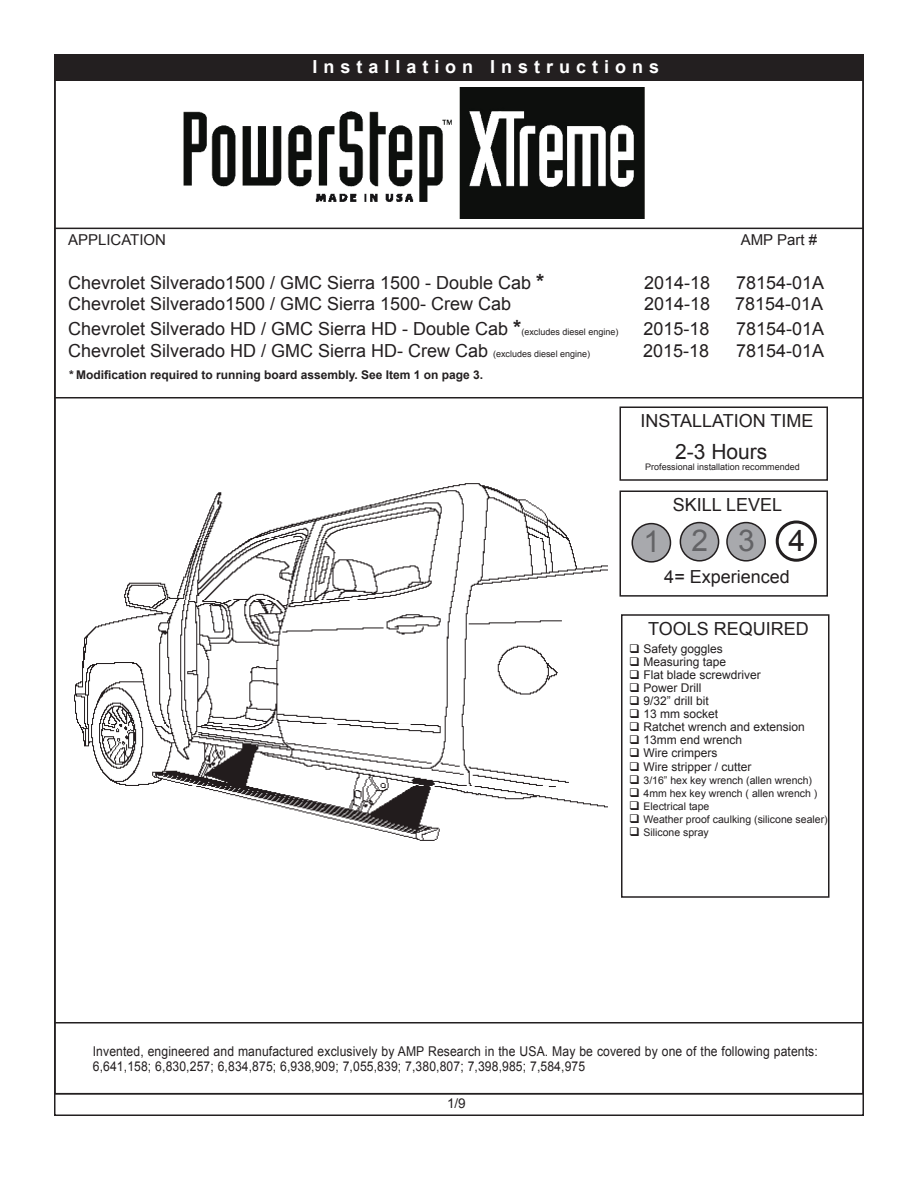
<style>
.page{position:relative;width:918px;height:1188px;background:#fff}
.page>*{position:absolute;margin:0;border:0;box-sizing:border-box;transform-origin:0 0}
.t1{font:30px "Arial";color:#636366}
.t2{font:21px "Arial";color:#231f20}
.t3{font:18px "Arial";color:#231f20}
.t4{font:700 18px "Arial";letter-spacing:.33em;color:#fff}
.t5{font:15px "Arial";color:#231f20}
.t6{font:13.5px/15px "Arial";letter-spacing:.01em;color:#231f20;scale:.9 1}
.t7{font:13.5px "Arial";letter-spacing:.01em;color:#231f20}
.t8{font:12px "Arial";color:#231f20}
.t9{font:700 12px "Arial";color:#231f20}
.t10{font:10.5px "Arial";color:#231f20}
.t11{font:9px "Arial";color:#231f20}
.s1{font-weight:700;font-size:21px}
.s2{font-size:9px}
.s3{font-style:italic}
.s4{color:#231f20}
</style>
<div class="page">
<div style="left:54px;top:55px;width:809px;height:26px;background:#231f20"></div>
<img style="left:74px;top:483px;width:534px;height:358px">
<div style="left:54px;top:54px;width:810px;height:27px;border:2px solid #231f20"></div>
<hr style="left:54px;top:228px;width:810px;height:1px;background:#231f20">
<hr style="left:54px;top:1022px;width:810px;height:2px;background:#231f20">
<hr style="left:54px;top:397px;width:810px;height:2px;background:#231f20">
<img style="left:183px;top:87px;width:461px;height:132px">
<div style="left:621px;top:614px;width:209px;height:284px;border:2px solid #231f20"></div>
<div style="left:620px;top:406px;width:208px;height:75px;border:2px solid #231f20"></div>
<div style="left:632px;top:524px;width:38px;height:38px;background:#a8a9ad;border-radius:50%"></div>
<div style="left:631px;top:523px;width:40px;height:40px;border:2px solid #231f20;border-radius:50%"></div>
<div style="left:680px;top:523px;width:39px;height:38px;background:#a8a9ad;border-radius:50%"></div>
<div style="left:680px;top:522px;width:39px;height:40px;border:2px solid #231f20;border-radius:50%"></div>
<div style="left:727px;top:523px;width:38px;height:38px;background:#a8a9ad;border-radius:50%"></div>
<div style="left:726px;top:522px;width:40px;height:40px;border:2px solid #231f20;border-radius:50%"></div>
<div style="left:776px;top:520px;width:41px;height:42px;border:3px solid #231f20;border-radius:50%"></div>
<div style="left:620px;top:490px;width:208px;height:107px;border:2px solid #231f20"></div>
<p class="t4" style="left:313px;top:54px;width:348px">Installation Instructions</p>
<p class="t5" style="left:68px;top:230px;width:100px">APPLICATION</p>
<p class="t5" style="left:741px;top:230px;width:78px">AMP Part #</p>
<p class="t3" style="left:68px;top:270px;width:478px">Chevrolet Silverado1500 / GMC Sierra 1500 - Double Cab <span class="s1">*</span></p>
<p class="t3" style="left:644px;top:270px;width:68px">2014-18</p>
<p class="t3" style="left:736px;top:270px;width:90px">78154-01A</p>
<p class="t3" style="left:68px;top:292px;width:445px">Chevrolet Silverado1500 / GMC Sierra 1500- Crew Cab</p>
<p class="t3" style="left:644px;top:292px;width:68px">2014-18</p>
<p class="t3" style="left:735px;top:292px;width:90px">78154-01A</p>
<p class="t3" style="left:68px;top:317px;width:455px">Chevrolet Silverado HD / GMC Sierra HD - Double Cab <span class="s1">*</span></p>
<p class="t11" style="left:521px;top:326px;width:99px">(excludes diesel engine)</p>
<p class="t3" style="left:643px;top:317px;width:68px">2015-18</p>
<p class="t3" style="left:736px;top:317px;width:90px">78154-01A</p>
<p class="t3" style="left:68px;top:339px;width:524px">Chevrolet Silverado HD / GMC Sierra HD- Crew Cab <span class="s2">(excludes diesel engine)</span></p>
<p class="t3" style="left:643px;top:339px;width:68px">2015-18</p>
<p class="t3" style="left:736px;top:339px;width:90px">78154-01A</p>
<p class="t9" style="left:68px;top:366px;width:417px"><span class="s3">*</span> Modification required to running board assembly. See Item 1 on page 3.</p>
<p class="t3" style="left:641px;top:409px;width:175px">INSTALLATION TIME</p>
<p class="t2" style="left:675px;top:438px;width:94px">2-3 Hours</p>
<p class="t11" style="left:645px;top:461px;width:156px">Professional installation recommended</p>
<p class="t3" style="left:673px;top:493px;width:111px">SKILL LEVEL</p>
<h1 class="t1" style="left:643px;top:521px;width:163px">123<span class="s4">4</span></h1>
<p class="t3" style="left:664px;top:565px;width:127px">4= Experienced</p>
<p class="t3" style="left:648px;top:617px;width:162px">TOOLS REQUIRED</p>
<p class="t8" style="left:629px;top:641px;width:95px">❑ Safety goggles</p>
<p class="t8" style="left:629px;top:654px;width:98px">❑ Measuring tape</p>
<p class="t8" style="left:629px;top:667px;width:133px">❑ Flat blade screwdriver</p>
<p class="t8" style="left:629px;top:680px;width:74px">❑ Power Drill</p>
<p class="t8" style="left:629px;top:693px;width:81px">❑ 9/32” drill bit</p>
<p class="t8" style="left:629px;top:706px;width:90px">❑ 13 mm socket</p>
<p class="t8" style="left:629px;top:719px;width:177px">❑ Ratchet wrench and extension</p>
<p class="t8" style="left:629px;top:732px;width:114px">❑ 13mm end wrench</p>
<p class="t8" style="left:629px;top:745px;width:90px">❑ Wire crimpers</p>
<p class="t8" style="left:629px;top:759px;width:124px">❑ Wire stripper / cutter</p>
<p class="t10" style="left:629px;top:773px;width:184px">❑ 3/16” hex key wrench (allen wrench)</p>
<p class="t10" style="left:629px;top:786px;width:190px">❑ 4mm hex key wrench ( allen wrench )</p>
<p class="t10" style="left:629px;top:799px;width:82px">❑ Electrical tape</p>
<p class="t10" style="left:629px;top:812px;width:200px">❑ Weather proof caulking (silicone sealer)</p>
<p class="t10" style="left:629px;top:825px;width:81px">❑ Silicone spray</p>
<p class="t6" style="left:93px;top:1043px;width:807px">Invented, engineered and manufactured exclusively by AMP Research in the USA. May be covered by one of the following patents:<br>6,641,158; 6,830,257; 6,834,875; 6,938,909; 7,055,839; 7,380,807; 7,398,985; 7,584,975</p>
<p class="t7" style="left:447px;top:1095px;width:20px">1/9</p>
</div>
